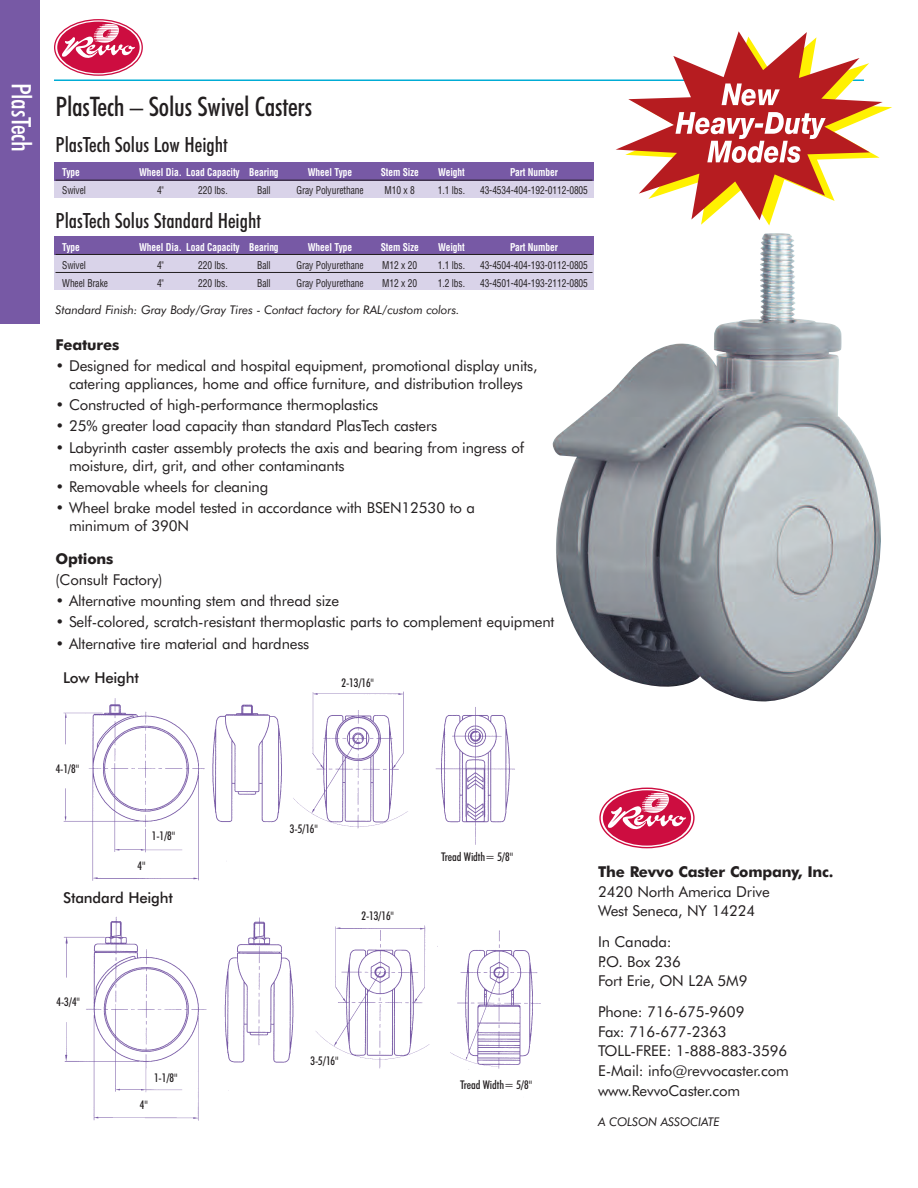
<style>
.page{position:relative;width:918px;height:1188px;background:#fff}
.page>*{position:absolute;margin:0;border:0;box-sizing:border-box;transform-origin:0 0}
.t1{font:500 condensed 27px "Futura BT";letter-spacing:-.01em;color:#231f20}
.t2{font:500 condensed 27px "Futura BT";letter-spacing:-.01em;color:#fff}
.t3{font:500 condensed 21px "Futura BT";color:#231f20}
.t4{font:15px/19.8px "Futura BT";letter-spacing:-.01em;color:#231f20}
.t5{font:700 15px "Futura BT";letter-spacing:-.015em;color:#231f20}
.t6{font:500 15px "Futura BT";letter-spacing:-.01em;color:#231f20}
.t7{font:500 condensed 12px "Futura BT";letter-spacing:-.01em;color:#231f20}
.t8{font:italic 12px "Futura BT";letter-spacing:-.01em;color:#231f20}
.t9{font:condensed 10.5px "Helvetica";letter-spacing:-.01em;color:#231f20;scale:.9 1}
.t10{font:700 condensed 10.5px "Helvetica";letter-spacing:-.01em;color:#fff;scale:.9 1}
</style>
<div class="page">
<svg style="left:600px;top:788px;width:94px;height:60px"></svg>
<div style="left:599px;top:788px;width:96px;height:60px;border:1px solid #cd0d40;border-radius:50%"></div>
<div style="left:603px;top:790px;width:88px;height:56px;background:#cd0d40;border-radius:50%"></div>
<svg style="left:607px;top:792px;width:79px;height:38px"></svg>
<hr style="left:54px;top:80px;width:810px;height:1px;background:#00acd5">
<img style="left:63px;top:691px;width:452px;height:190px">
<img style="left:63px;top:916px;width:478px;height:205px">
<div style="left:54px;top:236px;width:540px;height:19px;background:#7759a5"></div>
<div style="left:54px;top:255px;width:540px;height:35px;background:#d9d3e9"></div>
<hr style="left:56px;top:254px;width:536px;height:1px;background:#231f20">
<hr style="left:56px;top:272px;width:536px;height:1px;background:#231f20">
<div style="left:54px;top:162px;width:540px;height:20px;background:#7759a5"></div>
<div style="left:54px;top:181px;width:540px;height:17px;background:#d9d3e9"></div>
<hr style="left:56px;top:180px;width:536px;height:1px;background:#231f20">
<img style="left:552px;top:233px;width:329px;height:469px">
<div style="left:0;top:0;width:40px;height:324px;background:#7759a5"></div>
<svg style="left:55px;top:20px;width:87px;height:55px"></svg>
<div style="left:54px;top:19px;width:89px;height:57px;border:1px solid #cd0d40;border-radius:50%"></div>
<div style="left:57px;top:22px;width:83px;height:51px;background:#cd0d40;border-radius:50%"></div>
<svg style="left:61px;top:24px;width:74px;height:35px"></svg>
<svg style="left:616px;top:31px;width:267px;height:189px"></svg>
<svg style="left:722px;top:83px;width:58px;height:23px"></svg>
<svg style="left:675px;top:112px;width:151px;height:51px"></svg>
<h1 class="t2" style="left:32px;top:83px;width:71px;rotate:90deg">PlasTech</h1>
<h1 class="t1" style="left:56px;top:96px;width:258px">PlasTech – Solus Swivel Casters</h1>
<h2 class="t3" style="left:56px;top:136px;width:174px">PlasTech Solus Low Height</h2>
<p class="t10" style="left:62px;top:167px;width:21px">Type</p>
<p class="t10" style="left:139px;top:167px;width:157px">Wheel Dia. Load Capacity Bearing</p>
<p class="t10" style="left:308px;top:167px;width:51px">Wheel Type</p>
<p class="t10" style="left:381px;top:167px;width:44px">Stem Size</p>
<p class="t10" style="left:438px;top:167px;width:31px">Weight</p>
<p class="t10" style="left:510px;top:167px;width:55px">Part Number</p>
<p class="t9" style="left:62px;top:185px;width:28px">Swivel</p>
<p class="t9" style="left:157px;top:185px;width:9px">4"</p>
<p class="t9" style="left:198px;top:185px;width:34px">220 lbs.</p>
<p class="t9" style="left:257px;top:185px;width:16px">Ball</p>
<p class="t9" style="left:296px;top:185px;width:76px">Gray Polyurethane</p>
<p class="t9" style="left:385px;top:185px;width:35px">M10 x 8</p>
<p class="t9" style="left:438px;top:185px;width:32px">1.1 lbs.</p>
<p class="t9" style="left:480px;top:185px;width:121px">43-4534-404-192-0112-0805</p>
<h2 class="t3" style="left:56px;top:212px;width:207px">PlasTech Solus Standard Height</h2>
<p class="t10" style="left:62px;top:241px;width:21px">Type</p>
<p class="t10" style="left:139px;top:241px;width:157px">Wheel Dia. Load Capacity Bearing</p>
<p class="t10" style="left:308px;top:241px;width:51px">Wheel Type</p>
<p class="t10" style="left:381px;top:241px;width:44px">Stem Size</p>
<p class="t10" style="left:438px;top:241px;width:31px">Weight</p>
<p class="t10" style="left:510px;top:241px;width:55px">Part Number</p>
<p class="t9" style="left:62px;top:259px;width:28px">Swivel</p>
<p class="t9" style="left:157px;top:259px;width:9px">4"</p>
<p class="t9" style="left:198px;top:259px;width:34px">220 lbs.</p>
<p class="t9" style="left:257px;top:259px;width:16px">Ball</p>
<p class="t9" style="left:296px;top:259px;width:76px">Gray Polyurethane</p>
<p class="t9" style="left:382px;top:259px;width:40px">M12 x 20</p>
<p class="t9" style="left:438px;top:259px;width:32px">1.1 lbs.</p>
<p class="t9" style="left:480px;top:259px;width:121px">43-4504-404-193-0112-0805</p>
<p class="t9" style="left:62px;top:277px;width:52px">Wheel Brake</p>
<p class="t9" style="left:157px;top:277px;width:9px">4"</p>
<p class="t9" style="left:198px;top:277px;width:34px">220 lbs.</p>
<p class="t9" style="left:257px;top:277px;width:16px">Ball</p>
<p class="t9" style="left:296px;top:277px;width:76px">Gray Polyurethane</p>
<p class="t9" style="left:382px;top:277px;width:40px">M12 x 20</p>
<p class="t9" style="left:438px;top:277px;width:32px">1.2 lbs.</p>
<p class="t9" style="left:480px;top:277px;width:121px">43-4501-404-193-2112-0805</p>
<p class="t8" style="left:56px;top:305px;width:406px">Standard Finish: Gray Body/Gray Tires - Contact factory for RAL/custom colors.</p>
<p class="t5" style="left:56px;top:338px;width:65px">Features</p>
<p class="t4" style="left:56px;top:358px;width:484px;line-height:18px;text-align:center">• Designed for medical and hospital equipment, promotional display units, catering appliances, home and office furniture, and distribution trolleys</p>
<p class="t4" style="left:56px;top:396px;width:324px">• Constructed of high-performance thermoplastics</p>
<p class="t4" style="left:56px;top:417px;width:383px">• 25% greater load capacity than standard PlasTech casters</p>
<p class="t4" style="left:69px;top:440px;width:457px;line-height:18px;text-indent:-14px">• Labyrinth caster assembly protects the axis and bearing from ingress of moisture, dirt, grit, and other contaminants</p>
<p class="t4" style="left:56px;top:478px;width:214px">• Removable wheels for cleaning</p>
<p class="t4" style="left:69px;top:500px;width:408px;line-height:18px;text-indent:-14px">• Wheel brake model tested in accordance with BSEN12530 to a minimum of 390N</p>
<p class="t5" style="left:56px;top:552px;width:59px">Options</p>
<p class="t4" style="left:56px;top:571px;width:109px">(Consult Factory)</p>
<p class="t4" style="left:56px;top:592px;width:285px">• Alternative mounting stem and thread size</p>
<p class="t4" style="left:56px;top:613px;width:500px">• Self-colored, scratch-resistant thermoplastic parts to complement equipment</p>
<p class="t4" style="left:56px;top:635px;width:255px">• Alternative tire material and hardness</p>
<p class="t6" style="left:63px;top:671px;width:78px">Low Height</p>
<p class="t7" style="left:342px;top:678px;width:34px">2-13/16"</p>
<p class="t7" style="left:56px;top:764px;width:25px">4-1/8"</p>
<p class="t7" style="left:152px;top:831px;width:25px">1-1/8"</p>
<p class="t7" style="left:138px;top:861px;width:9px">4"</p>
<p class="t6" style="left:63px;top:892px;width:112px">Standard Height</p>
<p class="t7" style="left:57px;top:997px;width:25px">4-3/4"</p>
<p class="t7" style="left:154px;top:1073px;width:25px">1-1/8"</p>
<p class="t7" style="left:140px;top:1100px;width:9px">4"</p>
<p class="t7" style="left:290px;top:824px;width:29px">3-5/16"</p>
<p class="t7" style="left:362px;top:911px;width:34px">2-13/16"</p>
<p class="t7" style="left:441px;top:852px;width:73px">Tread Width= 5/8"</p>
<p class="t7" style="left:311px;top:1056px;width:29px">3-5/16"</p>
<p class="t7" style="left:460px;top:1080px;width:73px">Tread Width= 5/8"</p>
<p class="t5" style="left:598px;top:865px;width:237px">The Revvo Caster Company, Inc.</p>
<p class="t4" style="left:598px;top:883px;width:173px">2420 North America Drive<br>West Seneca, NY 14224</p>
<p class="t4" style="left:598px;top:933px;width:151px">In Canada:<br>P.O. Box 236<br>Fort Erie, ON L2A 5M9</p>
<p class="t4" style="left:598px;top:1003px;width:192px">Phone: 716-675-9609<br>Fax: 716-677-2363<br>TOLL-FREE: 1-888-883-3596<br>E-Mail: info@revvocaster.com www.RevvoCaster.com</p>
<p class="t8" style="left:598px;top:1117px;width:123px">A COLSON ASSOCIATE</p>
</div>
